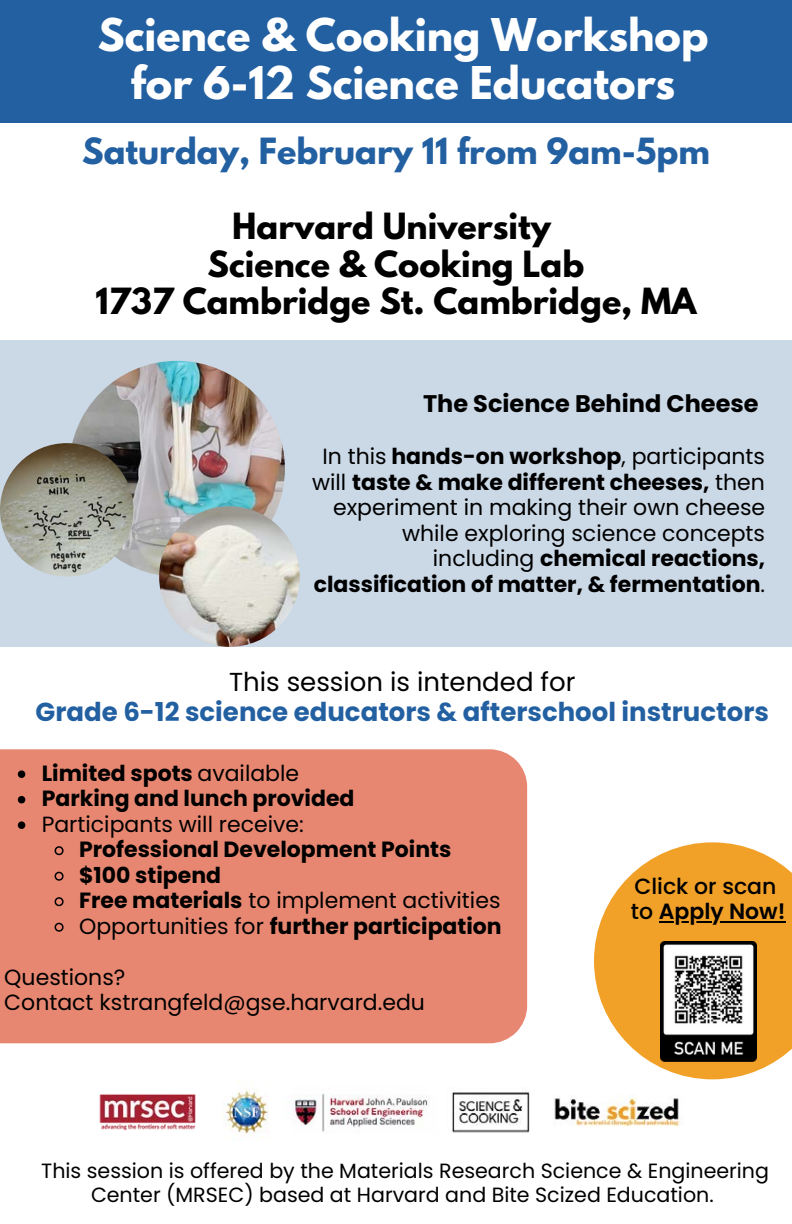
<style>
.page{position:relative;width:792px;height:1224px;background:#fff}
.page>*{position:absolute;margin:0;border:0;box-sizing:border-box;transform-origin:0 0}
.t1{font:700 40px/48px "League Spartan";color:#fff;text-align:center}
.t2{font:700 32px/37.6px "League Spartan";color:#000;text-align:center}
.t3{font:700 32px "League Spartan";color:#2360a1}
.t4{font:700 26px "Poppins";color:#2360a1}
.t5{font:26px "Poppins";color:#000}
.t6{font:700 24px "Poppins";color:#000}
.t7{font:22px/25.6px "Poppins";color:#000;text-align:right}
.t8{font:700 22px/25.6px "Poppins";color:#000}
.t9{font:500 22px/25.4px "Poppins";color:#000}
.t10{font:20.6px/24px "Poppins";color:#000;text-align:center}
.s1{font-weight:700}
.s2{font-weight:400}
.s3{font-weight:600}
</style>
<div class="page">
<div style="left:0;top:0;width:792px;height:123px;background:#2360a1"></div>
<div style="left:0;top:341px;width:792px;height:306px;background:#cbd8e6"></div>
<img style="left:69px;top:361px;width:216px;height:216px;border-radius:50%">
<img style="left:159px;top:506px;width:141px;height:141px;border-radius:50%">
<svg style="left:594px;top:842px;width:198px;height:237px;fill:#f2a128"></svg>
<img style="left:0;top:443px;width:133px;height:134px;border-radius:50%">
<img style="left:225px;top:1080px;width:458px;height:58px">
<div style="left:0;top:749px;width:527px;height:294px;background:#e88771"></div>
<img style="left:99px;top:1094px;width:97px;height:37px">
<img style="left:660px;top:942px;width:96px;height:120px">
<hr style="left:659px;top:921px;width:127px;height:1px;background:#000">
<svg style="left:18px;top:770px;width:7px;height:8px"></svg>
<svg style="left:18px;top:796px;width:7px;height:7px"></svg>
<svg style="left:18px;top:821px;width:7px;height:8px"></svg>
<svg style="left:53px;top:845px;width:12px;height:11px"></svg>
<svg style="left:53px;top:871px;width:12px;height:11px"></svg>
<svg style="left:53px;top:896px;width:12px;height:11px"></svg>
<svg style="left:53px;top:922px;width:12px;height:11px"></svg>
<h1 class="t1" style="left:98px;top:16px;width:612px">Science &amp; Cooking Workshop for 6-12 Science Educators</h1>
<h2 class="t3" style="left:82px;top:135px;width:629px">Saturday, February 11 from 9am-5pm</h2>
<h2 class="t2" style="left:95px;top:212px;width:603px">Harvard University<br>Science &amp; Cooking Lab<br>1737 Cambridge St. Cambridge, MA</h2>
<p class="t6" style="left:423px;top:386px;width:337px">The Science Behind Cheese</p>
<p class="t7" style="left:312px;top:444px;width:455px">In this <span class="s1">hands-on workshop</span>, participants will <span class="s1">taste &amp; make different cheeses,</span> then experiment in making their own cheese while exploring science concepts including <span class="s1">chemical reactions, classification of matter, &amp; fermentation</span>.</p>
<p class="t5" style="left:229px;top:664px;width:348px">This session is intended for</p>
<p class="t4" style="left:36px;top:694px;width:735px">Grade 6-12 science educators &amp; afterschool instructors</p>
<p class="t8" style="left:42px;top:760px;width:314px">Limited spots <span class="s2">available<br></span>Parking and lunch provided</p>
<p class="t7" style="left:42px;top:811px;width:264px">Participants will receive:</p>
<p class="t8" style="left:79px;top:837px;width:424px">Professional Development Points $100 stipend<br>Free materials <span class="s2">to implement activities<br>Opportunities for</span> further participation</p>
<p class="t7" style="left:4px;top:964px;width:422px;text-align:left">Questions?<br>Contact kstrangfeld@gse.harvard.edu</p>
<p class="t9" style="left:631px;top:873px;width:156px">Click or scan to <span class="s3">Apply Now!</span></p>
<p class="t10" style="left:41px;top:1159px;width:729px">This session is offered by the Materials Research Science &amp; Engineering<br>Center (MRSEC) based at Harvard and Bite Scized Education.</p>
</div>
